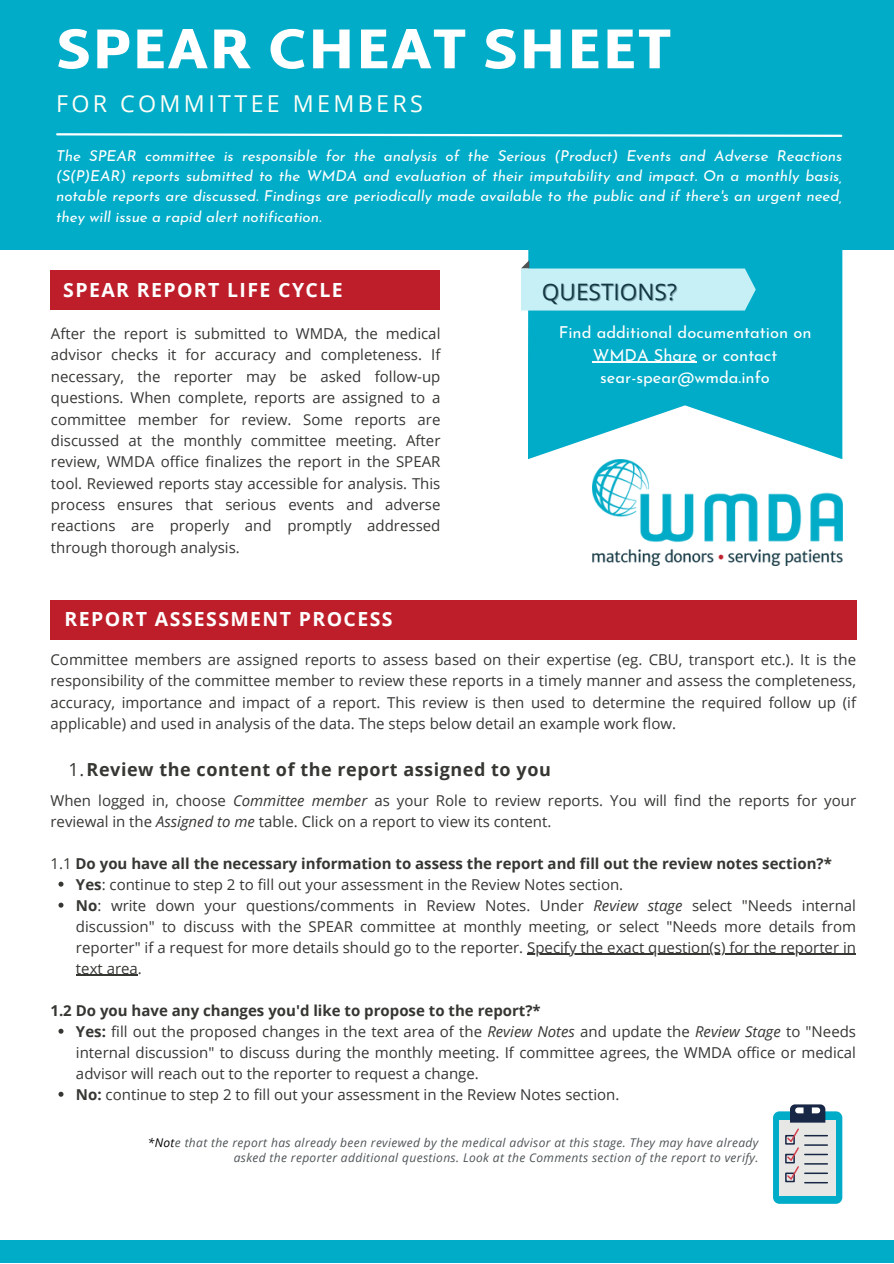
<style>
.page{position:relative;width:894px;height:1264px;background:#fff}
.page>*{position:absolute;margin:0;border:0;box-sizing:border-box;transform-origin:0 0}
.t1{font:900 57px "Martel Sans";letter-spacing:.02em;color:#fff}
.t2{font:23.25px "Open Sans";letter-spacing:.145em;color:#fffff7}
.t3{font:22.65px "Open Sans";color:#133742}
.t4{font:700 19.5px "Open Sans";letter-spacing:.07em;color:#fff}
.t5{font:700 18px "Open Sans";letter-spacing:.03em;color:#363633}
.t6{font:16.5px/22.5px "Josefin Sans";color:#fff;text-align:center}
.t7{font:15px/21.3px "Open Sans";color:#363633}
.t8{font:italic 15px/20.2px "Josefin Sans";color:#fff;text-align:justify}
.t9{font:700 15px "Open Sans";color:#363633}
.t10{font:italic 12px/15px "Open Sans";letter-spacing:.03em;color:#4e5456;text-align:right}
.s1{font-weight:400}
.s2{font-style:italic}
.s3{font-weight:700}
.s4{color:#000}
</style>
<div class="page">
<div style="left:0;top:0;width:893px;height:250px;background:#00acc8"></div>
<div style="left:0;top:1240px;width:893px;height:22px;background:#00acc8"></div>
<svg style="left:527px;top:250px;width:315px;height:209px;fill:#00acc8"></svg>
<svg style="left:56px;top:133px;width:787px;height:4px"></svg>
<svg style="left:521px;top:260px;width:234px;height:50px;background:#a3e2ed"></svg>
<img style="left:592px;top:459px;width:250px;height:106px">
<hr style="left:592px;top:362px;width:104px;height:1px;background:#fff">
<div style="left:50px;top:600px;width:806px;height:39px;background:#be1e2a"></div>
<svg style="left:58px;top:881px;width:5px;height:5px"></svg>
<svg style="left:58px;top:902px;width:5px;height:5px"></svg>
<hr style="left:527px;top:953px;width:328px;height:1px;background:#363633">
<hr style="left:76px;top:974px;width:62px;height:1px;background:#363633">
<svg style="left:58px;top:1028px;width:5px;height:5px"></svg>
<svg style="left:58px;top:1091px;width:5px;height:5px"></svg>
<div style="left:772px;top:1111px;width:70px;height:92px;background:#00acc8;border-radius:6px"></div>
<div style="left:779px;top:1119px;width:56px;height:76px;background:#e7e8e6"></div>
<hr style="left:804px;top:1181px;width:23px;height:2px;background:#192746">
<div style="left:784px;top:1172px;width:10px;height:10px;border:2px solid #192746"></div>
<svg style="left:785px;top:1104px;width:42px;height:77px"></svg>
<div style="left:50px;top:271px;width:390px;height:39px;background:#be1e2a"></div>
<h2 class="t1" style="left:56px;top:15px;width:616px">SPEAR CHEAT SHEET</h2>
<h6 class="t2" style="left:56px;top:87px;width:368px">FOR COMMITTEE MEMBERS</h6>
<h6 class="t8" style="left:56px;top:147px;width:787px">The SPEAR committee is responsible for the analysis of the Serious (Product) Events and Adverse Reactions (S(P)EAR) reports submitted to the WMDA and evaluation of their imputability and impact. On a monthly basis, notable reports are discussed. Findings are periodically made available to the public and if there's an urgent need, they will issue a rapid alert notification.</h6>
<p class="t4" style="left:63px;top:276px;width:281px">SPEAR REPORT LIFE CYCLE</p>
<p class="t7" style="left:51px;top:322px;width:391px;text-align:justify">After the report is submitted to WMDA, the medical advisor checks it for accuracy and completeness. If necessary, the reporter may be asked follow-up questions. When complete, reports are assigned to a committee member for review. Some reports are discussed at the monthly committee meeting. After review, WMDA office finalizes the report in the SPEAR tool. Reviewed reports stay accessible for analysis. This process ensures that serious events and adverse reactions are properly and promptly addressed through thorough analysis.</p>
<h3 class="t3" style="left:541px;top:275px;width:136px">QUESTIONS?</h3>
<h2 class="t6" style="left:558px;top:323px;width:254px">Find additional documentation on<br>WMDA Share or contact sear-spear@wmda.info</h2>
<p class="t4" style="left:64px;top:605px;width:329px">REPORT ASSESSMENT PROCESS</p>
<p class="t7" style="left:50px;top:648px;width:806px;text-align:justify">Committee members are assigned reports to assess based on their expertise (eg. CBU, transport etc.). It is the responsibility of the committee member to review these reports in a timely manner and assess the completeness, accuracy, importance and impact of a report. This review is then used to determine the required follow up (if applicable) and used in analysis of the data. The steps below detail an example work flow.</p>
<h6 class="t5" style="left:69px;top:757px;width:483px"><span class="s1">1.</span>Review the content of the report assigned to you</h6>
<p class="t7" style="left:50px;top:789px;width:806px">When logged in, choose <span class="s2">Committee member</span> as your Role to review reports. You will find the reports for your reviewal in the <span class="s2">Assigned to me</span> table. Click on a report to view its content.</p>
<h3 class="t9" style="left:50px;top:852px;width:782px"><span class="s1">1.1</span> Do you have all the necessary information to assess the report and fill out the review notes section?*</h3>
<h6 class="t7" style="left:76px;top:873px;width:548px"><span class="s3">Yes</span>: continue to step 2 to fill out your assessment in the Review Notes section.</h6>
<p class="t7" style="left:76px;top:894px;width:781px;text-align:justify"><span class="s3">No</span>: write down your questions/comments in Review Notes. Under <span class="s2">Review stage</span> select "Needs internal discussion" to discuss with the SPEAR committee at monthly meeting, or select "Needs more details from reporter" if a request for more details should go to the reporter. Specify the exact question(s) for the reporter in</p>
<h6 class="t7" style="left:76px;top:957px;width:67px">text area.</h6>
<h6 class="t7" style="left:76px;top:999px;width:781px;text-indent:-25px"><span class="s3">1.2 Do you have any changes you'd like to propose to the report?*<br>Yes:</span> fill out the proposed changes in the text area of the <span class="s2">Review Notes</span> and update the <span class="s2">Review Stage</span> to "Needs internal discussion" to discuss during the monthly meeting. If committee agrees, the WMDA office or medical</h6>
<h6 class="t7" style="left:76px;top:1062px;width:544px">advisor will reach out to the reporter to request a change.<br><span class="s3">No:</span> continue to step 2 to fill out your assessment in the Review Notes section.</h6>
<h5 class="t10" style="left:148px;top:1134px;width:612px"><span class="s4">*Not</span>e that the report has already been reviewed by the medical advisor at this stage. They may have already asked the reporter additional questions. Look at the Comments section of the report to verify.</h5>
</div>
